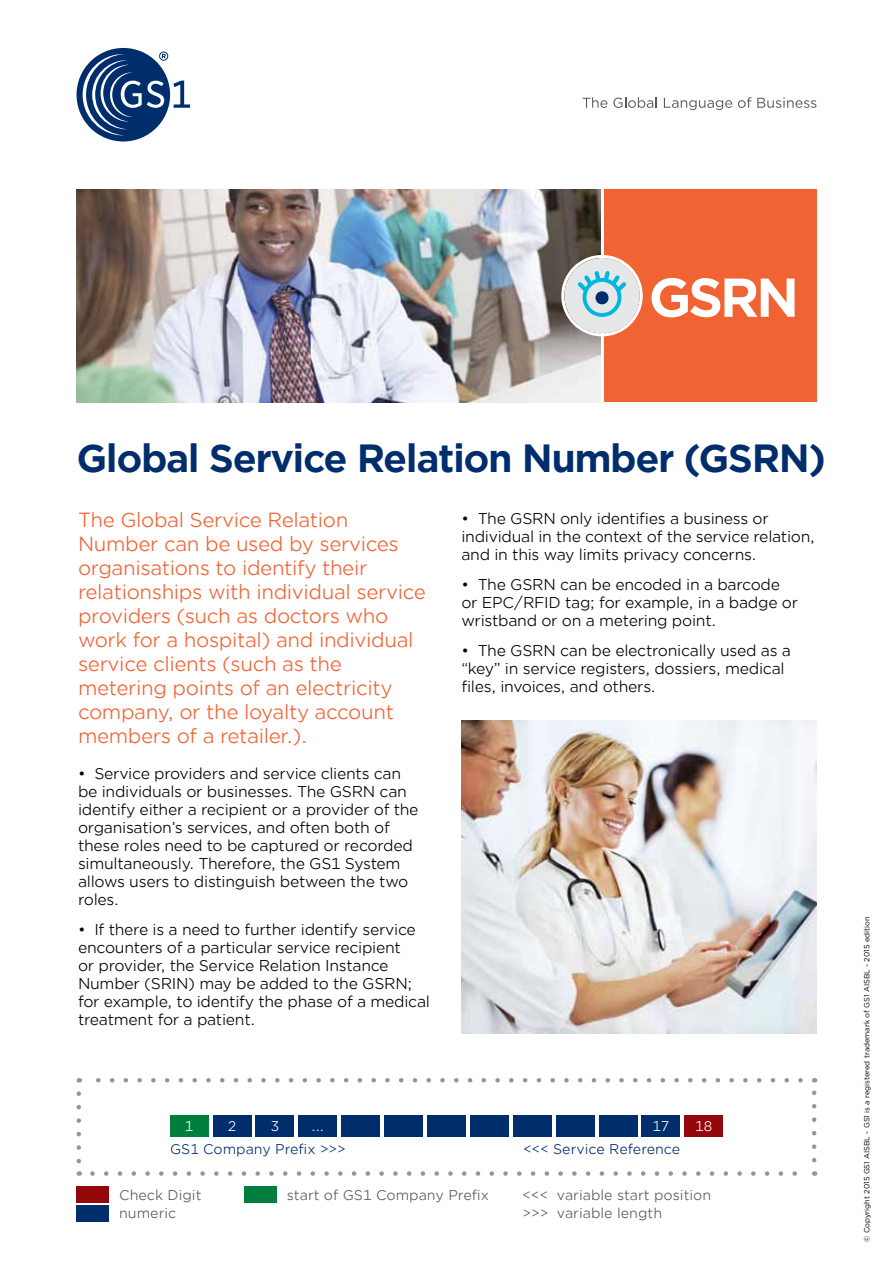
<style>
.page{position:relative;width:893px;height:1263px;background:#fff}
.page>*{position:absolute;margin:0;border:0;box-sizing:border-box;transform-origin:0 0}
.t1{font:700 52.5px "Gotham Office";color:#fff}
.t2{font:700 37.5px "Gotham Office";letter-spacing:-.04em;color:#002d6c}
.t3{font:19.5px/24px "Gotham Office";letter-spacing:-.02em;color:#f26334}
.t4{font:15px/18px "Gotham Office";letter-spacing:-.02em;color:#000}
.t5{font:13.5px "Gotham Office";color:#58595b}
.t6{font:13.5px "Gotham Office";color:#002d6c}
.t7{font:13.5px "Gotham Office";color:#fff}
.t8{font:7.5px "Gotham";color:#000}
</style>
<div class="page">
<svg style="left:583px;top:97px;width:24px;height:11px"></svg>
<svg style="left:613px;top:97px;width:44px;height:11px"></svg>
<svg style="left:664px;top:98px;width:68px;height:12px"></svg>
<svg style="left:738px;top:97px;width:13px;height:11px"></svg>
<svg style="left:757px;top:98px;width:59px;height:10px"></svg>
<div style="left:77px;top:48px;width:93px;height:93px;background:#002d6c;border-radius:50%"></div>
<svg style="left:174px;top:81px;width:16px;height:27px"></svg>
<svg style="left:83px;top:52px;width:85px;height:83px"></svg>
<img style="left:77px;top:189px;width:523px;height:213px">
<div style="left:604px;top:189px;width:212px;height:213px;background:#f26334"></div>
<div style="left:564px;top:258px;width:76px;height:75px;background:#e6e7e8;border-radius:50%"></div>
<svg style="left:578px;top:271px;width:48px;height:46px"></svg>
<div style="left:561px;top:255px;width:82px;height:81px;border:3px solid #fff;border-radius:50%"></div>
<div style="left:77px;top:1205px;width:32px;height:17px;background:#002d6c"></div>
<div style="left:77px;top:1187px;width:32px;height:16px;background:#94070a"></div>
<div style="left:244px;top:1187px;width:33px;height:16px;background:#007e3d"></div>
<svg style="left:92px;top:1171px;width:705px;height:5px"></svg>
<svg style="left:96px;top:1078px;width:705px;height:4px"></svg>
<svg style="left:77px;top:1093px;width:4px;height:83px"></svg>
<svg style="left:812px;top:1078px;width:4px;height:82px"></svg>
<div style="left:170px;top:1115px;width:38px;height:21px;background:#007e3d"></div>
<div style="left:427px;top:1115px;width:39px;height:21px;background:#002d6c"></div>
<div style="left:299px;top:1115px;width:38px;height:21px;background:#002d6c"></div>
<div style="left:556px;top:1115px;width:38px;height:21px;background:#002d6c"></div>
<div style="left:256px;top:1115px;width:38px;height:21px;background:#002d6c"></div>
<div style="left:513px;top:1115px;width:38px;height:21px;background:#002d6c"></div>
<div style="left:384px;top:1115px;width:39px;height:21px;background:#002d6c"></div>
<div style="left:642px;top:1115px;width:38px;height:21px;background:#002d6c"></div>
<div style="left:685px;top:1115px;width:38px;height:21px;background:#94070a"></div>
<div style="left:213px;top:1115px;width:38px;height:21px;background:#002d6c"></div>
<div style="left:470px;top:1115px;width:38px;height:21px;background:#002d6c"></div>
<div style="left:342px;top:1115px;width:38px;height:21px;background:#002d6c"></div>
<div style="left:599px;top:1115px;width:38px;height:21px;background:#002d6c"></div>
<img style="left:461px;top:721px;width:355px;height:312px">
<h1 class="t1" style="left:648px;top:261px;width:153px">GSRN</h1>
<h2 class="t2" style="left:77px;top:432px;width:751px">Global Service Relation Number (GSRN)</h2>
<p class="t3" style="left:78px;top:508px;width:349px">The Global Service Relation<br>Number can be used by services organisations to identify their relationships with individual service providers (such as doctors who work for a hospital) and individual service clients (such as the metering points of an electricity company, or the loyalty account members of a retailer.).</p>
<p class="t4" style="left:78px;top:764px;width:342px">• Service providers and service clients can be individuals or businesses. The GSRN can identify either a recipient or a provider of the organisation’s services, and often both of these roles need to be captured or recorded simultaneously. Therefore, the GS1 System allows users to distinguish between the two roles.</p>
<p class="t4" style="left:78px;top:920px;width:353px">• If there is a need to further identify service encounters of a particular service recipient<br>or provider, the Service Relation Instance Number (SRIN) may be added to the GSRN; for example, to identify the phase of a medical treatment for a patient.</p>
<p class="t4" style="left:461px;top:509px;width:355px">• The GSRN only identifies a business or individual in the context of the service relation, and in this way limits privacy concerns.</p>
<p class="t4" style="left:461px;top:575px;width:338px">• The GSRN can be encoded in a barcode or EPC/RFID tag; for example, in a badge or wristband or on a metering point.</p>
<p class="t4" style="left:461px;top:641px;width:331px">• The GSRN can be electronically used as a “key” in service registers, dossiers, medical files, invoices, and others.</p>
<p class="t7" style="left:185px;top:1117px;width:10px">1</p>
<p class="t7" style="left:228px;top:1117px;width:10px">2</p>
<p class="t7" style="left:271px;top:1117px;width:10px">3</p>
<p class="t7" style="left:311px;top:1117px;width:14px">...</p>
<p class="t7" style="left:652px;top:1117px;width:19px">17</p>
<p class="t7" style="left:695px;top:1117px;width:19px">18</p>
<p class="t6" style="left:170px;top:1140px;width:177px">GS1 Company Prefix &gt;&gt;&gt;</p>
<p class="t6" style="left:523px;top:1140px;width:158px">&lt;&lt;&lt; Service Reference</p>
<p class="t5" style="left:119px;top:1186px;width:84px">Check Digit</p>
<p class="t5" style="left:287px;top:1186px;width:203px">start of GS1 Company Prefix</p>
<p class="t5" style="left:523px;top:1186px;width:190px">&lt;&lt;&lt; variable start position</p>
<p class="t5" style="left:119px;top:1204px;width:59px">numeric</p>
<p class="t5" style="left:523px;top:1204px;width:141px">&gt;&gt;&gt; variable length</p>
<p class="t8" style="left:862px;top:1242px;width:327px;rotate:-90deg">© Copyright 2015 GS1 AISBL - GS1 is a registered trademark of GS1 AISBL - 2015 edition</p>
</div>
